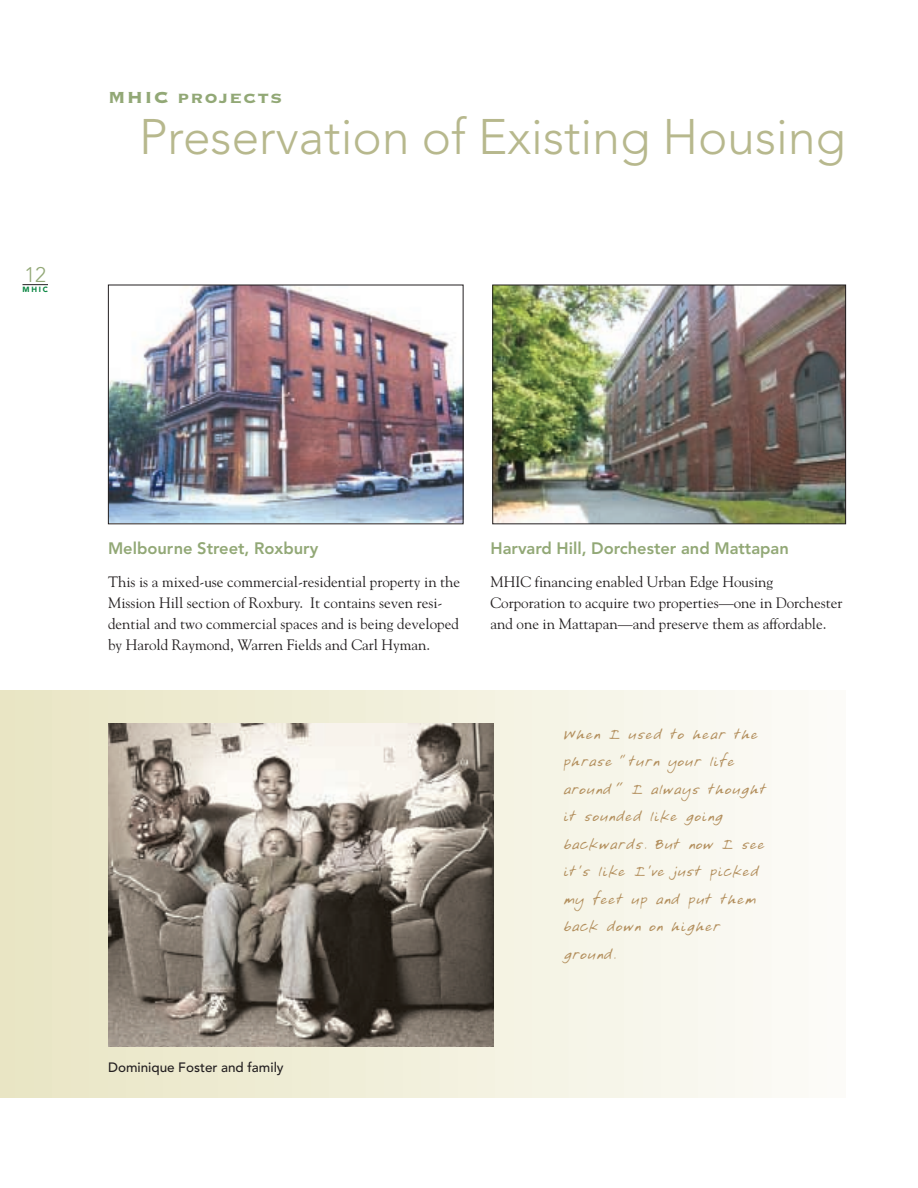
<style>
.page{position:relative;width:918px;height:1188px;background:#fff}
.page>*{position:absolute;margin:0;border:0;box-sizing:border-box;transform-origin:0 0}
.t1{font:300 49.5px "Avenir";color:#b7b88d}
.t2{font:21px "Copperplate Thirty Three BC";letter-spacing:.06em;color:#92a876}
.t3{font:300 21px "Avenir";color:#92a876}
.t4{font:800 16.5px "Avenir";color:#92a876}
.t5{font:15px/21px "Goudy";color:#231f20}
.t6{font:15px/27.5px "Asa";color:#b38f5d}
.t7{font:500 13.5px "Avenir";color:#231f20}
.t8{font:900 7.5px "Avenir";color:#0b8642}
</style>
<div class="page">
<svg style="left:22px;top:284px;width:26px;height:1px"></svg>
<div style="left:0;top:690px;width:16px;height:408px;background:#e9e5c4"></div>
<div style="left:19px;top:690px;width:16px;height:408px;background:#e9e6c5"></div>
<div style="left:37px;top:690px;width:16px;height:408px;background:#e9e6c6"></div>
<div style="left:55px;top:690px;width:17px;height:408px;background:#ebe7c8"></div>
<div style="left:74px;top:690px;width:16px;height:408px;background:#ebe7c9"></div>
<div style="left:92px;top:690px;width:16px;height:408px;background:#ebe8ca"></div>
<div style="left:111px;top:690px;width:16px;height:408px;background:#ebe8cb"></div>
<div style="left:129px;top:690px;width:16px;height:408px;background:#ece9cc"></div>
<div style="left:148px;top:690px;width:16px;height:408px;background:#ece9cd"></div>
<div style="left:166px;top:690px;width:16px;height:408px;background:#edeace"></div>
<div style="left:185px;top:690px;width:16px;height:408px;background:#edeacf"></div>
<div style="left:203px;top:690px;width:16px;height:408px;background:#edead0"></div>
<div style="left:222px;top:690px;width:16px;height:408px;background:#eeebd1"></div>
<div style="left:240px;top:690px;width:16px;height:408px;background:#eeebd2"></div>
<div style="left:258px;top:690px;width:16px;height:408px;background:#eeecd3"></div>
<div style="left:277px;top:690px;width:16px;height:408px;background:#eeecd4"></div>
<div style="left:295px;top:690px;width:16px;height:408px;background:#efedd5"></div>
<div style="left:314px;top:690px;width:16px;height:408px;background:#efedd6"></div>
<div style="left:332px;top:690px;width:16px;height:408px;background:#f0eed8"></div>
<div style="left:351px;top:690px;width:16px;height:408px;background:#f0eed8"></div>
<div style="left:369px;top:690px;width:16px;height:408px;background:#f1efda"></div>
<div style="left:388px;top:690px;width:16px;height:408px;background:#f1efdb"></div>
<div style="left:406px;top:690px;width:16px;height:408px;background:#f2f0dc"></div>
<div style="left:424px;top:690px;width:16px;height:408px;background:#f2f0dd"></div>
<div style="left:443px;top:690px;width:16px;height:408px;background:#f3f1df"></div>
<div style="left:461px;top:690px;width:16px;height:408px;background:#f4f2e0"></div>
<div style="left:480px;top:690px;width:16px;height:408px;background:#f4f2e1"></div>
<div style="left:498px;top:690px;width:16px;height:408px;background:#f5f3e3"></div>
<div style="left:517px;top:690px;width:16px;height:408px;background:#f5f3e4"></div>
<div style="left:535px;top:690px;width:16px;height:408px;background:#f5f4e5"></div>
<div style="left:554px;top:690px;width:16px;height:408px;background:#f5f4e6"></div>
<div style="left:572px;top:690px;width:16px;height:408px;background:#f6f5e8"></div>
<div style="left:590px;top:690px;width:17px;height:408px;background:#f6f5e9"></div>
<div style="left:609px;top:690px;width:16px;height:408px;background:#f6f5e9"></div>
<div style="left:627px;top:690px;width:16px;height:408px;background:#f7f6eb"></div>
<div style="left:646px;top:690px;width:16px;height:408px;background:#f7f6ec"></div>
<div style="left:664px;top:690px;width:16px;height:408px;background:#f8f7ed"></div>
<div style="left:683px;top:690px;width:16px;height:408px;background:#f8f7ee"></div>
<div style="left:701px;top:690px;width:16px;height:408px;background:#f9f8f0"></div>
<div style="left:720px;top:690px;width:16px;height:408px;background:#f9f8f1"></div>
<div style="left:738px;top:690px;width:16px;height:408px;background:#faf9f2"></div>
<div style="left:756px;top:690px;width:17px;height:408px;background:#faf9f3"></div>
<div style="left:775px;top:690px;width:16px;height:408px;background:#fbfaf5"></div>
<div style="left:793px;top:690px;width:16px;height:408px;background:#fbfaf5"></div>
<div style="left:812px;top:690px;width:16px;height:408px;background:#fcfbf7"></div>
<div style="left:830px;top:690px;width:16px;height:408px;background:#fcfbf8"></div>
<img style="left:108px;top:723px;width:386px;height:324px">
<img style="left:494px;top:287px;width:350px;height:235px">
<div style="left:492px;top:285px;width:354px;height:239px;border:1px solid #231f20"></div>
<img style="left:110px;top:287px;width:352px;height:235px">
<div style="left:108px;top:285px;width:356px;height:239px;border:1px solid #231f20"></div>
<h2 class="t3" style="left:24px;top:266px;width:23px">12</h2>
<p class="t8" style="left:22px;top:286px;width:27px">MHIC</p>
<h2 class="t2" style="left:108px;top:84px;width:176px">MHIC projects</h2>
<h1 class="t1" style="left:139px;top:117px;width:708px">Preservation of Existing Housing</h1>
<p class="t4" style="left:108px;top:542px;width:212px">Melbourne Street, Roxbury</p>
<p class="t5" style="left:108px;top:573px;width:354px">This is a mixed-use commercial-residential property in the Mission Hill section of Roxbury. It contains seven resi&shy;dential and two commercial spaces and is being developed by Harold Raymond, Warren Fields and Carl Hyman.</p>
<p class="t4" style="left:490px;top:542px;width:300px">Harvard Hill, Dorchester and Mattapan</p>
<p class="t5" style="left:490px;top:573px;width:354px">MHIC financing enabled Urban Edge Housing<br>Corporation to acquire two properties—one in Dorchester and one in Mattapan—and preserve them as affordable.</p>
<p class="t6" style="left:563px;top:722px;width:205px">When I used to hear the phrase “turn your life around” I always thought it sounded like going backwards. But now I see it’s like I’ve just picked my feet up and put them back down on higher ground.</p>
<p class="t7" style="left:108px;top:1062px;width:177px">Dominique Foster and family</p>
</div>
